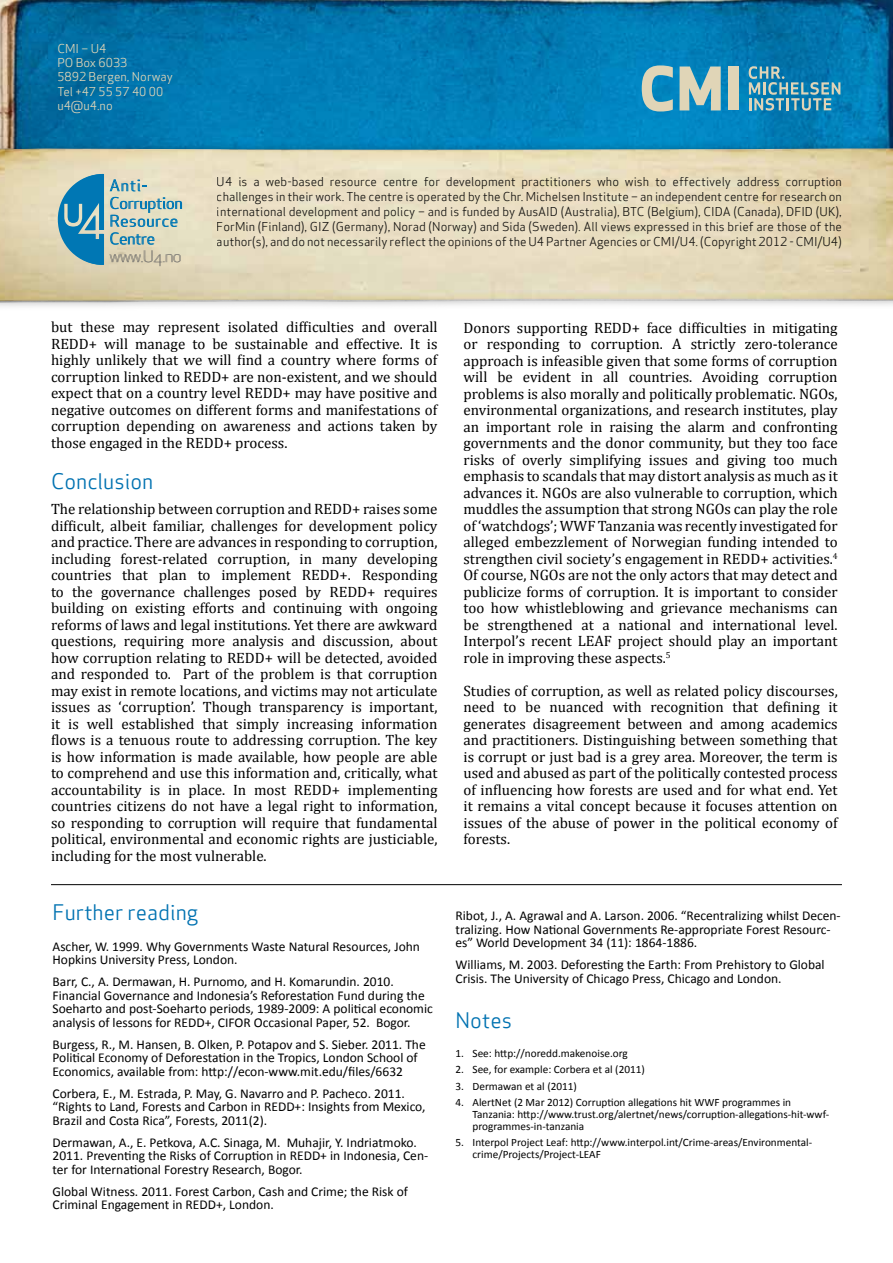
<style>
.page{position:relative;width:893px;height:1263px;background:#fff}
.page>*{position:absolute;margin:0;border:0;box-sizing:border-box;transform-origin:0 0}
.t1{font:21px "Apex Sans Book T";color:#0072b1}
.t2{font:15px/16.5px "Cambria";color:#000;text-align:justify}
.t3{font:13.5px/13.5px "Calibri";color:#000}
.t4{font:12px/15px "Apex Sans Book T";color:#000;text-align:justify}
.t5{font:12px/14.4px "Apex Sans Book T";color:#e0d5b7}
.t6{font:11.25px/12px "Calibri";color:#000}
</style>
<div class="page">
<img style="left:0;top:0;width:893px;height:136px">
<img style="left:0;top:136px;width:893px;height:171px">
<img style="left:0;top:148px;width:893px;height:153px">
<svg style="left:749px;top:66px;width:91px;height:45px;background:#4091b1"></svg>
<svg style="left:642px;top:65px;width:31px;height:47px"></svg>
<svg style="left:679px;top:67px;width:42px;height:43px;background:#a2beb9"></svg>
<div style="left:729px;top:67px;width:10px;height:43px;background:#e0d5b7"></div>
<hr style="left:51px;top:884px;width:791px;height:1px;background:#000">
<svg style="left:58px;top:174px;width:46px;height:91px;background:#4795b6"></svg>
<svg style="left:110px;top:179px;width:37px;height:12px"></svg>
<svg style="left:110px;top:197px;width:72px;height:69px;background:#bbc7b9"></svg>
<p class="t5" style="left:57px;top:41px;width:117px">CMI – U4<br>PO Box 6033<br>5892 Bergen, Norway<br>Tel +47 55 57 40 00 u4@u4.no</p>
<p class="t4" style="left:217px;top:174px;width:627px">U4 is a web-based resource centre for development practitioners who wish to effectively address corruption challenges in their work. The centre is operated by the Chr. Michelsen Institute – an independent centre for research on international development and policy – and is funded by AusAID (Australia), BTC (Belgium), CIDA (Canada), DFID (UK), ForMin (Finland), GIZ (Germany), Norad (Norway) and Sida (Sweden). All views expressed in this brief are those of the author(s), and do not necessarily reflect the opinions of the U4 Partner Agencies or CMI/U4. (Copyright 2012 - CMI/U4)</p>
<p class="t2" style="left:51px;top:319px;width:388px">but these may represent isolated difficulties and overall REDD+ will manage to be sustainable and effective. It is highly unlikely that we will find a country where forms of corruption linked to REDD+ are non-existent, and we should expect that on a country level REDD+ may have positive and negative outcomes on different forms and manifestations of corruption depending on awareness and actions taken by those engaged in the REDD+ process.</p>
<h1 class="t1" style="left:51px;top:468px;width:104px">Conclusion</h1>
<p class="t2" style="left:51px;top:501px;width:388px">The relationship between corruption and REDD+ raises some difficult, albeit familiar, challenges for development policy and practice. There are advances in responding to corruption, including forest-related corruption, in many developing countries that plan to implement REDD+. Responding to the governance challenges posed by REDD+ requires building on existing efforts and continuing with ongoing reforms of laws and legal institutions. Yet there are awkward questions, requiring more analysis and discussion, about how corruption relating to REDD+ will be detected, avoided and responded to. Part of the problem is that corruption may exist in remote locations, and victims may not articulate issues as ‘corruption’. Though transparency is important, it is well established that simply increasing information flows is a tenuous route to addressing corruption. The key is how information is made available, how people are able to comprehend and use this information and, critically, what accountability is in place. In most REDD+ implementing countries citizens do not have a legal right to information, so responding to corruption will require that fundamental political, environmental and economic rights are justiciable, including for the most vulnerable.</p>
<h1 class="t1" style="left:53px;top:899px;width:147px">Further reading</h1>
<p class="t3" style="left:53px;top:940px;width:369px">Ascher, W. 1999. Why Governments Waste Natural Resources, John<br>Hopkins University Press, London.</p>
<p class="t3" style="left:53px;top:975px;width:382px">Barr, C., A. Dermawan, H. Purnomo, and H. Komarundin. 2010.<br>Financial Governance and Indonesia’s Reforestation Fund during the Soeharto and post-Soeharto periods, 1989-2009: A political economic analysis of lessons for REDD+, CIFOR Occasional Paper, 52. Bogor.</p>
<p class="t3" style="left:53px;top:1038px;width:375px">Burgess, R., M. Hansen, B. Olken, P. Potapov and S. Sieber. 2011. The<br>Political Economy of Deforestation in the Tropics, London School of<br>Economics, available from: http://econ-www.mit.edu/files/6632</p>
<p class="t3" style="left:53px;top:1087px;width:374px">Corbera, E., M. Estrada, P. May, G. Navarro and P. Pacheco. 2011. “Rights to Land, Forests and Carbon in REDD+: Insights from Mexico,<br>Brazil and Costa Rica”, Forests, 2011(2).</p>
<p class="t3" style="left:53px;top:1136px;width:377px">Dermawan, A., E. Petkova, A.C. Sinaga, M. Muhajir, Y. Indriatmoko.<br>2011. Preventing the Risks of Corruption in REDD+ in Indonesia, Cen&shy;ter for International Forestry Research, Bogor.</p>
<p class="t3" style="left:53px;top:1185px;width:357px">Global Witness. 2011. Forest Carbon, Cash and Crime; the Risk of<br>Criminal Engagement in REDD+, London.</p>
<p class="t2" style="left:463px;top:319px;width:376px">Donors supporting REDD+ face difficulties in mitigating or responding to corruption. A strictly zero-tolerance approach is infeasible given that some forms of corruption will be evident in all countries. Avoiding corruption problems is also morally and politically problematic. NGOs, environmental organizations, and research institutes, play an important role in raising the alarm and confronting governments and the donor community, but they too face risks of overly simplifying issues and giving too much emphasis to scandals that may distort analysis as much as it advances it. NGOs are also vulnerable to corruption, which muddles the assumption that strong NGOs can play the role of ‘watchdogs’; WWF Tanzania was recently investigated for alleged embezzlement of Norwegian funding intended to strengthen civil society’s engagement in REDD+ activities.<sup>4<br></sup>Of course, NGOs are not the only actors that may detect and publicize forms of corruption. It is important to consider too how whistleblowing and grievance mechanisms can be strengthened at a national and international level.<br>Interpol’s recent LEAF project should play an important role in improving these aspects.<sup>5</sup></p>
<p class="t2" style="left:463px;top:682px;width:376px">Studies of corruption, as well as related policy discourses, need to be nuanced with recognition that defining it generates disagreement between and among academics and practitioners. Distinguishing between something that is corrupt or just bad is a grey area. Moreover, the term is used and abused as part of the politically contested process of influencing how forests are used and for what end. Yet it remains a vital concept because it focuses attention on issues of the abuse of power in the political economy of forests.</p>
<p class="t3" style="left:455px;top:909px;width:387px">Ribot, J., A. Agrawal and A. Larson. 2006. “Recentralizing whilst Decen&shy;tralizing. How National Governments Re-appropriate Forest Resourc&shy;es” World Development 34 (11): 1864-1886.</p>
<p class="t3" style="left:455px;top:958px;width:371px">Williams, M. 2003. Deforesting the Earth: From Prehistory to Global<br>Crisis. The University of Chicago Press, Chicago and London.</p>
<h1 class="t1" style="left:455px;top:1007px;width:58px">Notes</h1>
<p class="t6" style="left:455px;top:1047px;width:174px">1. See: http://noredd.makenoise.org</p>
<p class="t6" style="left:455px;top:1063px;width:191px">2. See, for example: Corbera et al (2011)</p>
<p class="t6" style="left:455px;top:1080px;width:123px">3. Dermawan et al (2011)</p>
<p class="t6" style="left:472px;top:1096px;width:358px;text-indent:-17px">4. AlertNet (2 Mar 2012) Corruption allegations hit WWF programmes in<br>Tanzania: http://www.trust.org/alertnet/news/corruption-allegations-hit-wwf&shy;programmes-in-tanzania</p>
<p class="t6" style="left:472px;top:1136px;width:341px;text-indent:-17px">5. Interpol Project Leaf: http://www.interpol.int/Crime-areas/Environmental&shy;crime/Projects/Project-LEAF</p>
</div>
